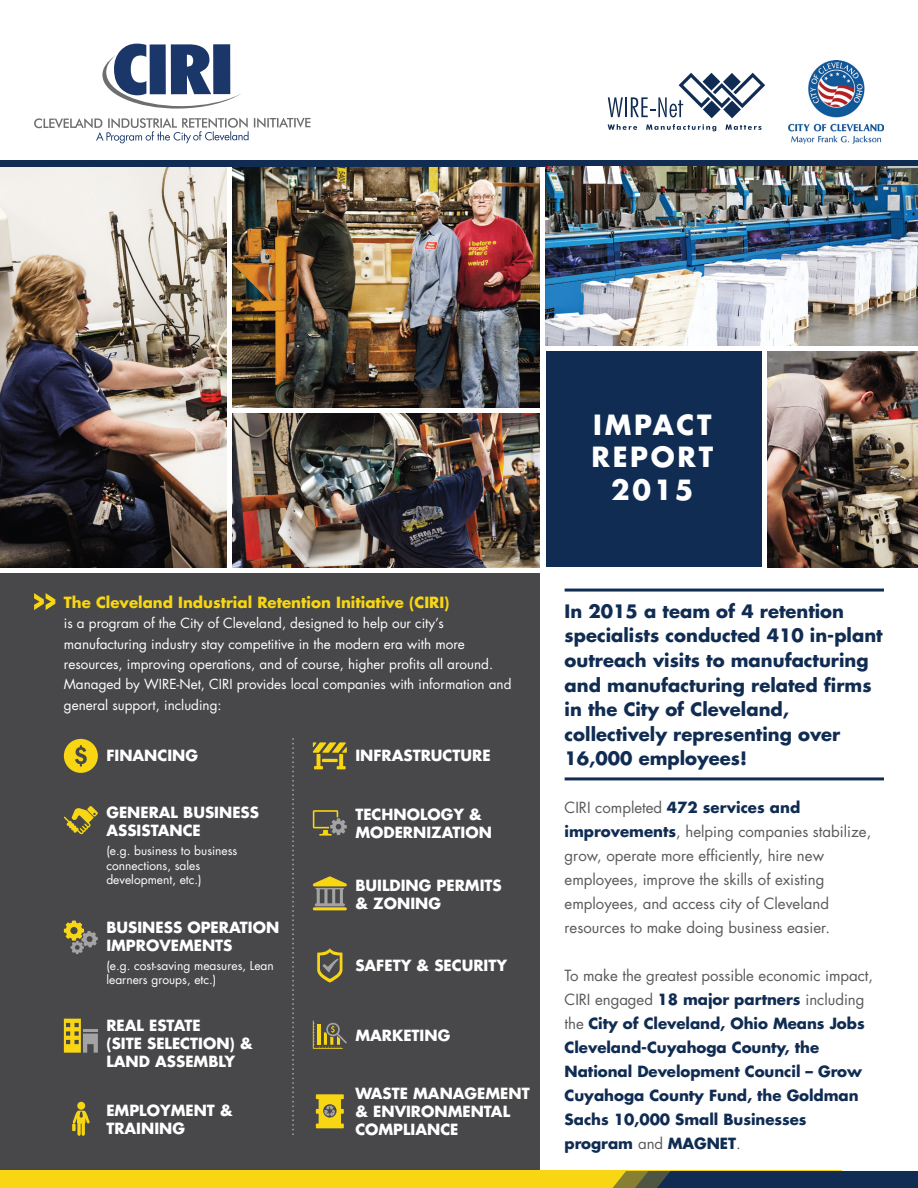
<style>
.page{position:relative;width:918px;height:1188px;background:#fff}
.page>*{position:absolute;margin:0;border:0;box-sizing:border-box;transform-origin:0 0}
.t1{font:700 27.15px/32.5px "Futura LT";letter-spacing:.1em;color:#fff;text-align:center}
.t2{font:700 18px/24.6px "Futura LT";color:#102c52}
.t3{font:700 15px/18px "Futura LT";color:#fff}
.t4{font:700 15px/24px "Futura LT";letter-spacing:-.005em;color:#102c52}
.t5{font:15px/24px "Futura LT";color:#58595b}
.t6{font:700 15px "Futura LT";color:#f8d614}
.t7{font:13.5px/20.4px "Futura LT";color:#fff}
.t8{font:12px/14.4px "Futura LT";color:#fff}
.s1{font-weight:700;color:#102c52}
.s2{font-weight:400;color:#58595b}
</style>
<div class="page">
<div style="left:0;top:573px;width:540px;height:598px;background:#48484a"></div>
<img style="left:233px;top:167px;width:307px;height:240px">
<img style="left:233px;top:414px;width:307px;height:153px">
<img style="left:0;top:167px;width:227px;height:400px">
<div style="left:0;top:1171px;width:842px;height:17px;background:#f8d614"></div>
<svg style="left:612px;top:1171px;width:306px;height:17px;background:#22394d"></svg>
<div style="left:0;top:160px;width:918px;height:7px;background:#102c52"></div>
<img style="left:546px;top:167px;width:372px;height:178px">
<img style="left:768px;top:351px;width:150px;height:216px">
<div style="left:546px;top:351px;width:216px;height:216px;background:#102c52"></div>
<img style="left:788px;top:61px;width:96px;height:82px">
<svg style="left:34px;top:118px;width:276px;height:25px"></svg>
<svg style="left:102px;top:44px;width:139px;height:65px"></svg>
<svg style="left:608px;top:97px;width:15px;height:20px"></svg>
<hr style="left:625px;top:97px;width:2px;height:20px;background:#102c52">
<svg style="left:631px;top:73px;width:134px;height:45px"></svg>
<svg style="left:608px;top:124px;width:29px;height:6px"></svg>
<svg style="left:646px;top:124px;width:70px;height:7px"></svg>
<svg style="left:725px;top:124px;width:37px;height:6px"></svg>
<svg style="left:34px;top:593px;width:21px;height:17px"></svg>
<svg style="left:64px;top:739px;width:34px;height:34px"></svg>
<div style="left:77px;top:1102px;width:8px;height:8px;background:#f8d614;border-radius:50%"></div>
<svg style="left:72px;top:1111px;width:18px;height:25px"></svg>
<svg style="left:313px;top:742px;width:34px;height:27px"></svg>
<hr style="left:322px;top:759px;width:16px;height:3px;background:#f8d614">
<svg style="left:313px;top:810px;width:34px;height:26px"></svg>
<hr style="left:313px;top:907px;width:34px;height:3px;background:#f8d614;border-radius:2px">
<svg style="left:313px;top:876px;width:34px;height:30px"></svg>
<svg style="left:317px;top:948px;width:25px;height:34px"></svg>
<svg style="left:313px;top:1021px;width:34px;height:28px"></svg>
<svg style="left:316px;top:1094px;width:28px;height:34px"></svg>
<svg style="left:64px;top:806px;width:34px;height:28px"></svg>
<svg style="left:64px;top:1019px;width:34px;height:34px"></svg>
<svg style="left:64px;top:921px;width:34px;height:33px"></svg>
<svg style="left:292px;top:739px;width:2px;height:396px"></svg>
<hr style="left:565px;top:589px;width:319px;height:3px;background:#102c52">
<hr style="left:565px;top:777px;width:319px;height:3px;background:#102c52">
<h1 class="t1" style="left:592px;top:408px;width:123px">IMPACT<br>REPORT<br>2015</h1>
<p class="t6" style="left:64px;top:592px;width:387px">The Cleveland Industrial Retention Initiative (CIRI)</p>
<p class="t7" style="left:64px;top:613px;width:449px">is a program of the City of Cleveland, designed to help our city’s manufacturing industry stay competitive in the modern era with more resources, improving operations, and of course, higher profits all around.<br>Managed by WIRE-Net, CIRI provides local companies with information and general support, including:</p>
<p class="t3" style="left:106px;top:746px;width:93px">FINANCING</p>
<p class="t3" style="left:355px;top:747px;width:137px">INFRASTRUCTURE</p>
<p class="t3" style="left:106px;top:804px;width:154px">GENERAL BUSINESS<br>ASSISTANCE</p>
<p class="t8" style="left:106px;top:844px;width:133px">(e.g. business to business connections, sales development, etc.)</p>
<p class="t3" style="left:106px;top:918px;width:174px">BUSINESS OPERATION<br>IMPROVEMENTS</p>
<p class="t8" style="left:106px;top:958px;width:169px">(e.g. cost-saving measures, Lean learners groups, etc.)</p>
<p class="t3" style="left:106px;top:1016px;width:148px">REAL ESTATE<br>(SITE SELECTION) &amp;<br>LAND ASSEMBLY</p>
<p class="t3" style="left:106px;top:1101px;width:128px">EMPLOYMENT &amp;<br>TRAINING</p>
<p class="t3" style="left:355px;top:805px;width:138px">TECHNOLOGY &amp;<br>MODERNIZATION</p>
<p class="t3" style="left:355px;top:876px;width:148px">BUILDING PERMITS &amp; ZONING</p>
<p class="t3" style="left:355px;top:956px;width:153px">SAFETY &amp; SECURITY</p>
<p class="t3" style="left:355px;top:1026px;width:96px">MARKETING</p>
<p class="t3" style="left:355px;top:1085px;width:176px">WASTE MANAGEMENT &amp; ENVIRONMENTAL<br>COMPLIANCE</p>
<h2 class="t2" style="left:565px;top:598px;width:320px">In 2015 a team of 4 retention specialists conducted 410 in-plant outreach visits to manufacturing and manufacturing related firms in the City of Cleveland, collectively representing over<br>16,000 employees!</h2>
<p class="t5" style="left:565px;top:795px;width:308px">CIRI completed <span class="s1">472 services and improvements</span>, helping companies stabilize, grow, operate more efficiently, hire new employees, improve the skills of existing employees, and access city of Cleveland resources to make doing business easier.</p>
<p class="t4" style="left:565px;top:963px;width:310px"><span class="s2">To make the greatest possible economic impact, CIRI engaged</span> 18 major partners <span class="s2">including the</span> City of Cleveland, Ohio Means Jobs Cleveland-Cuyahoga County, the National Development Council – Grow Cuyahoga County Fund, the Goldman Sachs 10,000 Small Businesses program <span class="s2">and</span> MAGNET<span class="s2">.</span></p>
</div>
